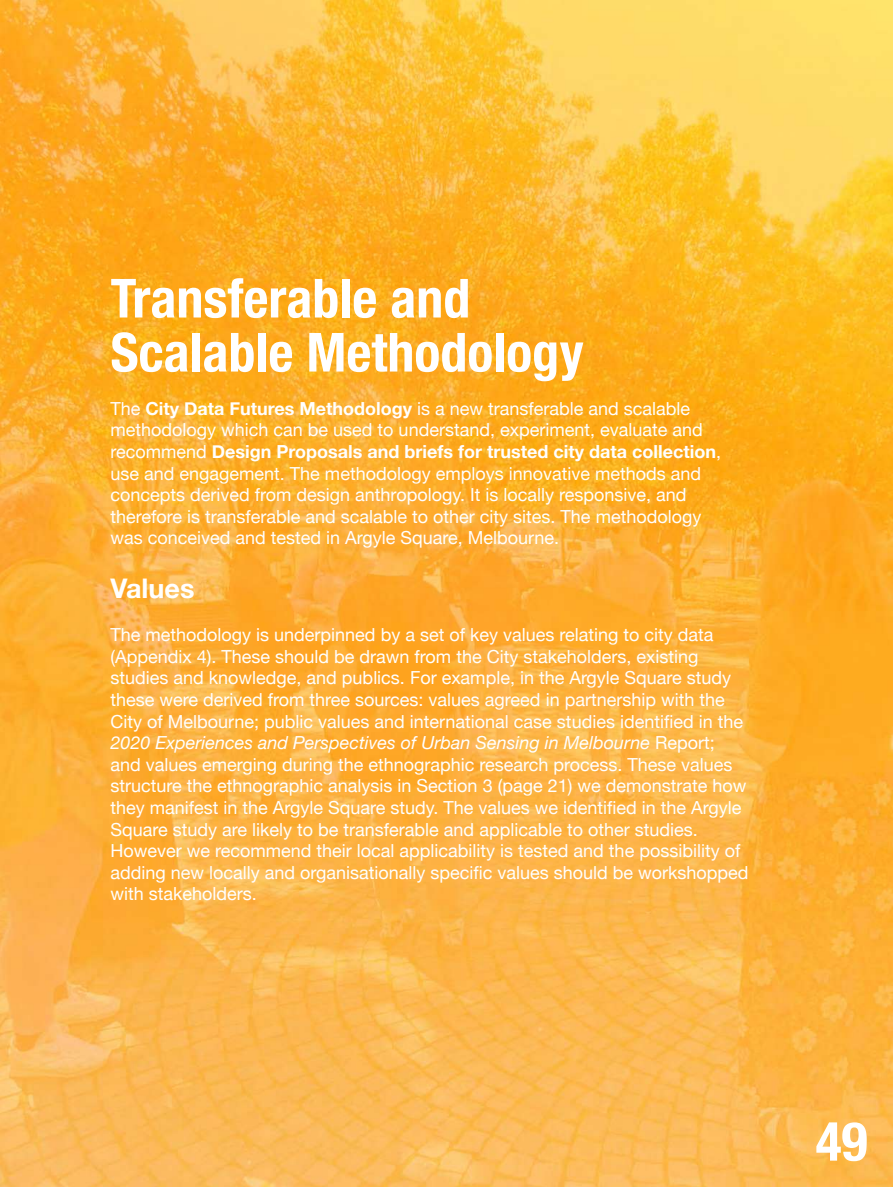
<style>
.page{position:relative;width:893px;height:1187px;background:#fff}
.page>*{position:absolute;margin:0;border:0;box-sizing:border-box;transform-origin:0 0}
.t1{font:700 condensed 54px/54px "Helvetica Neue";color:#fff}
.t2{font:700 27px "Helvetica Neue";color:#fff}
.t3{font:18px/21.6px "Helvetica Neue";color:#fff}
.s1{font-weight:700}
.s2{font-style:italic}
</style>
<div class="page">
<img style="left:0;top:0;width:893px;height:1186px">
<h1 class="t1" style="left:111px;top:267px;width:475px">Transferable and<br>Scalable Methodology</h1>
<p class="t3" style="left:111px;top:398px;width:612px">The <span class="s1">City Data Futures Methodology</span> is a new transferable and scalable methodology which can be used to understand, experiment, evaluate and recommend <span class="s1">Design Proposals and briefs for trusted city data collection</span>, use and engagement. The methodology employs innovative methods and concepts derived from design anthropology. It is locally responsive, and therefore is transferable and scalable to other city sites. The methodology was conceived and tested in Argyle Square, Melbourne.</p>
<h2 class="t2" style="left:111px;top:567px;width:85px">Values</h2>
<p class="t3" style="left:111px;top:625px;width:639px">The methodology is underpinned by a set of key values relating to city data (Appendix 4). These should be drawn from the City stakeholders, existing studies and knowledge, and publics. For example, in the Argyle Square study these were derived from three sources: values agreed in partnership with the City of Melbourne; public values and international case studies identified in the <span class="s2">2020 Experiences and Perspectives of Urban Sensing in Melbourne</span> Report; and values emerging during the ethnographic research process. These values structure the ethnographic analysis in Section 3 (page 21) we demonstrate how they manifest in the Argyle Square study. The values we identified in the Argyle Square study are likely to be transferable and applicable to other studies.<br>However we recommend their local applicability is tested and the possibility of adding new locally and organisationally specific values should be workshopped with stakeholders.</p>
<h1 class="t1" style="left:816px;top:1110px;width:53px">49</h1>
</div>
